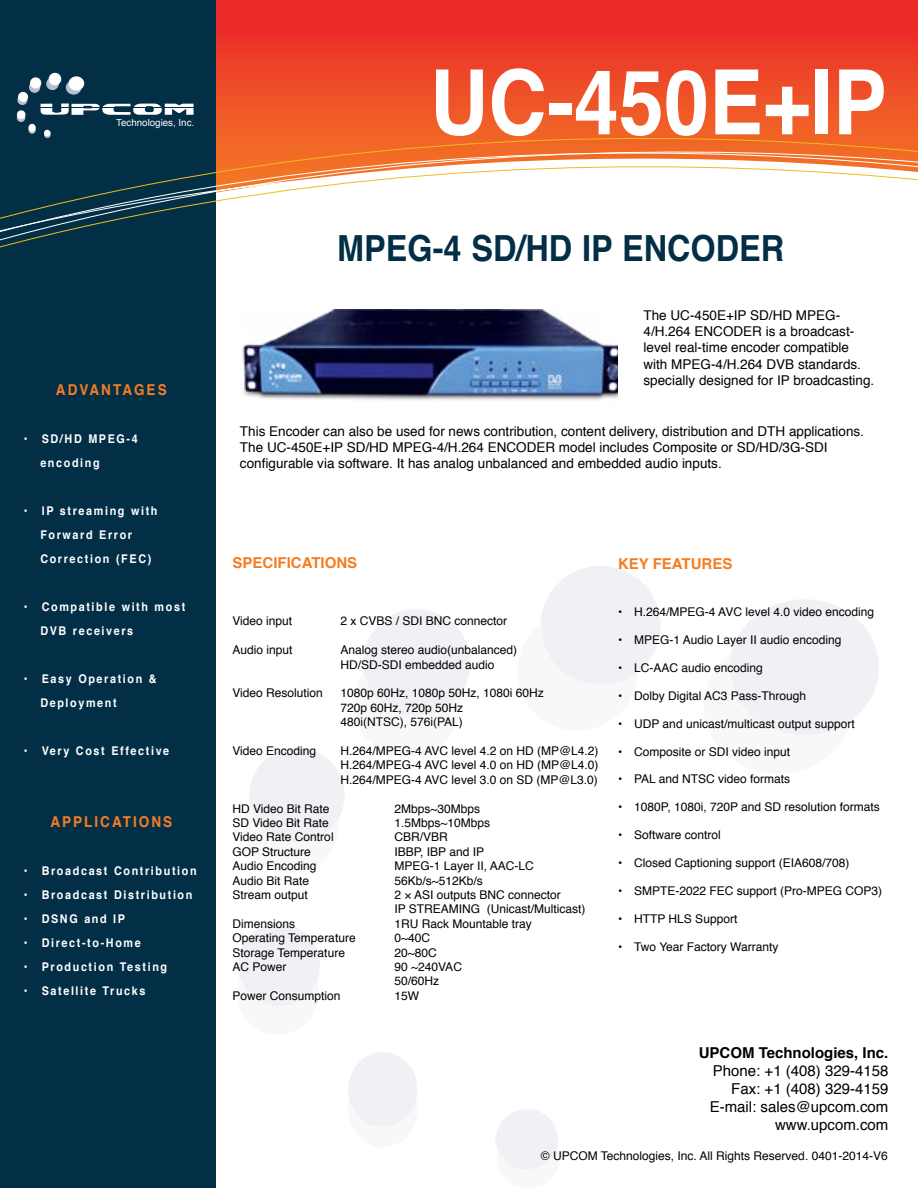
<style>
.page{position:relative;width:918px;height:1188px;background:#fff}
.page>*{position:absolute;margin:0;border:0;box-sizing:border-box;transform-origin:0 0}
.t1{font:700 90px "Helvetica";color:#fff;scale:.9 1}
.t2{font:700 36px "Helvetica";color:#032f46;scale:.9 1}
.t3{font:15px/18px "Helvetica";color:#000;text-align:right}
.t4{font:700 15px "Helvetica";letter-spacing:.15em;color:#f57d23;scale:.9 1}
.t5{font:700 15px "Helvetica";color:#000}
.t6{font:700 15px "Helvetica";color:#f57d23}
.t7{font:700 15px "Helvetica";color:#f47c23}
.t8{font:13.5px/16.2px "Helvetica";color:#000}
.t9{font:12px/14.4px "Helvetica";color:#000}
.t10{font:700 12px/24px "Helvetica";letter-spacing:.15em;color:#fff;scale:.9 1}
.t11{font:9.75px "Arial";color:#fff}
</style>
<div class="page">
<svg style="left:730px;top:600px;width:149px;height:135px"></svg>
<svg style="left:541px;top:566px;width:119px;height:119px"></svg>
<svg style="left:495px;top:1109px;width:63px;height:60px"></svg>
<svg style="left:363px;top:610px;width:107px;height:106px"></svg>
<svg style="left:348px;top:1053px;width:69px;height:75px"></svg>
<svg style="left:250px;top:747px;width:95px;height:95px"></svg>
<svg style="left:239px;top:924px;width:81px;height:82px"></svg>
<div style="left:215px;top:0;width:703px;height:41px;background:#eb2a2a"></div>
<div style="left:0;top:0;width:215px;height:1188px;background:#032f46"></div>
<div style="left:215px;top:41px;width:703px;height:15px;background:#ec3729"></div>
<div style="left:215px;top:56px;width:703px;height:14px;background:#ec4029"></div>
<svg style="left:0;top:70px;width:918px;height:191px"></svg>
<svg style="left:40px;top:103px;width:154px;height:12px"></svg>
<hr style="left:40px;top:107px;width:153px;height:1px;background:#032f46">
<svg style="left:66px;top:80px;width:16px;height:15px"></svg>
<svg style="left:46px;top:78px;width:13px;height:12px"></svg>
<div style="left:29px;top:82px;width:11px;height:11px;background:#b8bfd1;border-radius:50%"></div>
<svg style="left:17px;top:95px;width:10px;height:10px"></svg>
<div style="left:17px;top:113px;width:8px;height:9px;background:#b8bfd1;border-radius:50%"></div>
<svg style="left:28px;top:126px;width:8px;height:8px"></svg>
<svg style="left:44px;top:132px;width:7px;height:6px"></svg>
<div style="left:69px;top:76px;width:15px;height:15px;background:#fff;border-radius:50%"></div>
<div style="left:49px;top:73px;width:12px;height:12px;background:#fff;border-radius:50%"></div>
<div style="left:30px;top:77px;width:11px;height:12px;background:#fff;border-radius:50%"></div>
<div style="left:18px;top:92px;width:10px;height:10px;background:#fff;border-radius:50%"></div>
<div style="left:17px;top:110px;width:8px;height:9px;background:#fff;border-radius:50%"></div>
<div style="left:28px;top:124px;width:8px;height:8px;background:#fff;border-radius:50%"></div>
<div style="left:44px;top:130px;width:7px;height:6px;background:#fff;border-radius:50%"></div>
<img style="left:242px;top:310px;width:376px;height:90px">
<p class="t11" style="left:116px;top:116px;width:80px">Technologies, Inc.</p>
<h1 class="t1" style="left:430px;top:30px;width:509px">UC-450E+IP</h1>
<p class="t4" style="left:56px;top:377px;width:125px">ADVANTAGES</p>
<p class="t10" style="left:40px;top:427px;width:110px;text-indent:-16px">• SD/HD MPEG-4 encoding</p>
<p class="t10" style="left:40px;top:499px;width:132px;text-indent:-16px">• IP streaming with<br>Forward Error<br>Correction (FEC)</p>
<p class="t10" style="left:40px;top:595px;width:163px;text-indent:-16px">• Compatible with most<br>DVB receivers</p>
<p class="t10" style="left:40px;top:667px;width:131px;text-indent:-16px">• Easy Operation &amp;<br>Deployment</p>
<p class="t10" style="left:24px;top:739px;width:163px">• Very Cost Effective</p>
<p class="t4" style="left:50px;top:809px;width:137px">APPLICATIONS</p>
<p class="t10" style="left:24px;top:859px;width:193px">• Broadcast Contribution</p>
<p class="t10" style="left:24px;top:883px;width:189px">• Broadcast Distribution</p>
<p class="t10" style="left:24px;top:907px;width:114px">• DSNG and IP</p>
<p class="t10" style="left:24px;top:931px;width:131px">• Direct-to-Home</p>
<p class="t10" style="left:24px;top:955px;width:161px">• Production Testing</p>
<p class="t10" style="left:24px;top:979px;width:137px">• Satellite Trucks</p>
<h2 class="t2" style="left:337px;top:220px;width:498px">MPEG-4 SD/HD IP ENCODER</h2>
<p class="t8" style="left:644px;top:308px;width:232px">The UC-450E+IP SD/HD MPEG-4/H.264 ENCODER is a broadcast&shy;level real-time encoder compatible with MPEG-4/H.264 DVB standards. specially designed for IP broadcasting.</p>
<p class="t8" style="left:240px;top:423px;width:626px">This Encoder can also be used for news contribution, content delivery, distribution and DTH applications.<br>The UC-450E+IP SD/HD MPEG-4/H.264 ENCODER model includes Composite or SD/HD/3G-SDI configurable via software. It has analog unbalanced and embedded audio inputs.</p>
<p class="t6" style="left:232px;top:550px;width:126px">SPECIFICATIONS</p>
<p class="t9" style="left:232px;top:614px;width:61px">Video input</p>
<p class="t9" style="left:340px;top:614px;width:168px">2 x CVBS / SDI BNC connector</p>
<p class="t9" style="left:232px;top:643px;width:62px">Audio input</p>
<p class="t9" style="left:340px;top:643px;width:178px">Analog stereo audio(unbalanced)<br>HD/SD-SDI embedded audio</p>
<p class="t9" style="left:232px;top:686px;width:92px">Video Resolution</p>
<p class="t9" style="left:340px;top:686px;width:205px">1080p 60Hz, 1080p 50Hz, 1080i 60Hz<br>720p 60Hz, 720p 50Hz<br>480i(NTSC), 576i(PAL)</p>
<p class="t9" style="left:232px;top:744px;width:85px">Video Encoding</p>
<p class="t9" style="left:340px;top:744px;width:260px;text-align:justify">H.264/MPEG-4 AVC level 4.2 on HD (MP@L4.2)<br>H.264/MPEG-4 AVC level 4.0 on HD (MP@L4.0)<br>H.264/MPEG-4 AVC level 3.0 on SD (MP@L3.0)</p>
<p class="t9" style="left:232px;top:802px;width:99px">HD Video Bit Rate</p>
<p class="t9" style="left:394px;top:802px;width:87px">2Mbps~30Mbps</p>
<p class="t9" style="left:232px;top:816px;width:98px">SD Video Bit Rate</p>
<p class="t9" style="left:394px;top:816px;width:97px">1.5Mbps~10Mbps</p>
<p class="t9" style="left:232px;top:830px;width:103px">Video Rate Control</p>
<p class="t9" style="left:394px;top:830px;width:55px">CBR/VBR</p>
<p class="t9" style="left:232px;top:845px;width:80px">GOP Structure</p>
<p class="t9" style="left:394px;top:845px;width:91px">IBBP, IBP and IP</p>
<p class="t9" style="left:232px;top:859px;width:86px">Audio Encoding</p>
<p class="t9" style="left:394px;top:859px;width:141px">MPEG-1 Layer II, AAC-LC</p>
<p class="t9" style="left:232px;top:874px;width:78px">Audio Bit Rate</p>
<p class="t9" style="left:394px;top:874px;width:90px">56Kb/s~512Kb/s</p>
<p class="t9" style="left:232px;top:888px;width:77px">Stream output</p>
<p class="t9" style="left:394px;top:888px;width:193px">2 × ASI outputs BNC connector<br>IP STREAMING (Unicast/Multicast)</p>
<p class="t9" style="left:232px;top:917px;width:64px">Dimensions</p>
<p class="t9" style="left:394px;top:917px;width:139px">1RU Rack Mountable tray</p>
<p class="t9" style="left:232px;top:931px;width:125px">Operating Temperature</p>
<p class="t9" style="left:394px;top:931px;width:37px">0~40C</p>
<p class="t9" style="left:232px;top:946px;width:114px">Storage Temperature</p>
<p class="t9" style="left:394px;top:946px;width:44px">20~80C</p>
<p class="t9" style="left:232px;top:960px;width:56px">AC Power</p>
<p class="t9" style="left:394px;top:960px;width:69px">90 ~240VAC<br>50/60Hz</p>
<p class="t9" style="left:232px;top:989px;width:110px">Power Consumption</p>
<p class="t9" style="left:394px;top:989px;width:26px">15W</p>
<p class="t7" style="left:618px;top:552px;width:116px">KEY FEATURES</p>
<p class="t9" style="left:618px;top:605px;width:258px">• H.264/MPEG-4 AVC level 4.0 video encoding</p>
<p class="t9" style="left:618px;top:633px;width:225px">• MPEG-1 Audio Layer II audio encoding</p>
<p class="t9" style="left:618px;top:661px;width:146px">• LC-AAC audio encoding</p>
<p class="t9" style="left:618px;top:689px;width:190px">• Dolby Digital AC3 Pass-Through</p>
<p class="t9" style="left:618px;top:717px;width:238px">• UDP and unicast/multicast output support</p>
<p class="t9" style="left:618px;top:745px;width:174px">• Composite or SDI video input</p>
<p class="t9" style="left:618px;top:772px;width:174px">• PAL and NTSC video formats</p>
<p class="t9" style="left:618px;top:800px;width:263px">• 1080P, 1080i, 720P and SD resolution formats</p>
<p class="t9" style="left:618px;top:828px;width:104px">• Software control</p>
<p class="t9" style="left:618px;top:856px;width:233px">• Closed Captioning support (EIA608/708)</p>
<p class="t9" style="left:618px;top:884px;width:266px">• SMPTE-2022 FEC support (Pro-MPEG COP3)</p>
<p class="t9" style="left:618px;top:912px;width:121px">• HTTP HLS Support</p>
<p class="t9" style="left:618px;top:940px;width:162px">• Two Year Factory Warranty</p>
<p class="t5" style="left:699px;top:1041px;width:191px">UPCOM Technologies, Inc.</p>
<p class="t3" style="left:710px;top:1062px;width:180px">Phone: +1 (408) 329-4158<br>Fax: +1 (408) 329-4159<br>E-mail: sales@upcom.com www.upcom.com</p>
<p class="t9" style="left:541px;top:1149px;width:348px">© UPCOM Technologies, Inc. All Rights Reserved. 0401-2014-V6</p>
</div>
